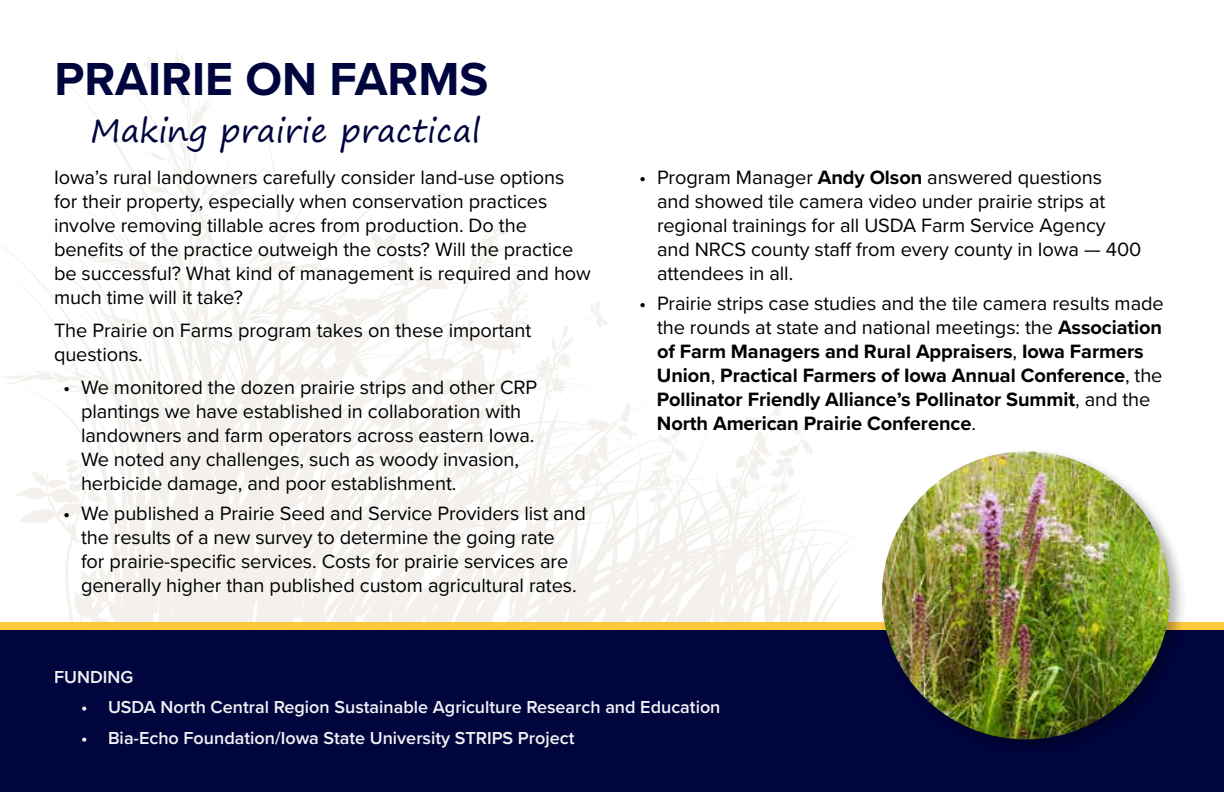
<style>
.page{position:relative;width:1224px;height:792px;background:#fff}
.page>*{position:absolute;margin:0;border:0;box-sizing:border-box;transform-origin:0 0}
.t1{font:700 48px "Proxima Nova";color:#00053e}
.t2{font:32px "Segoe Print";color:#00053e}
.t3{font:20px/24px "Proxima Nova";letter-spacing:-.005em;color:#000}
.t4{font:700 20px/24px "Proxima Nova";letter-spacing:-.005em;color:#000}
.t5{font:600 18px "Proxima Nova";color:#fff}
.s1{font-weight:700}
.s2{font-weight:400}
</style>
<div class="page">
<svg style="left:435px;top:191px;width:11px;height:11px"></svg>
<svg style="left:6px;top:232px;width:861px;height:391px"></svg>
<svg style="left:0;top:49px;width:349px;height:406px"></svg>
<div style="left:0;top:623px;width:1224px;height:169px;background:#fcc83c"></div>
<div style="left:0;top:630px;width:1224px;height:162px;background:#00053e"></div>
<div style="left:877px;top:447px;width:310px;height:309px;background:#000;opacity:.3"></div>
<img style="left:882px;top:451px;width:288px;height:288px;border-radius:144px">
<h1 class="t1" style="left:54px;top:43px;width:435px">PRAIRIE ON FARMS</h1>
<h2 class="t2" style="left:90px;top:102px;width:392px">Making prairie practical</h2>
<p class="t3" style="left:54px;top:164px;width:538px">Iowa’s rural landowners carefully consider land-use options for their property, especially when conservation practices involve removing tillable acres from production. Do the benefits of the practice outweigh the costs? Will the practice be successful? What kind of management is required and how much time will it take?</p>
<p class="t3" style="left:54px;top:317px;width:479px">The Prairie on Farms program takes on these important questions.</p>
<p class="t3" style="left:81px;top:374px;width:458px;text-indent:-18px">• We monitored the dozen prairie strips and other CRP plantings we have established in collaboration with landowners and farm operators across eastern Iowa.<br>We noted any challenges, such as woody invasion, herbicide damage, and poor establishment.</p>
<p class="t3" style="left:81px;top:500px;width:507px;text-indent:-18px">• We published a Prairie Seed and Service Providers list and the results of a new survey to determine the going rate<br>for prairie-specific services. Costs for prairie services are generally higher than published custom agricultural rates.</p>
<p class="t3" style="left:657px;top:164px;width:486px;text-indent:-18px">• Program Manager <span class="s1">Andy Olson</span> answered questions<br>and showed tile camera video under prairie strips at regional trainings for all USDA Farm Service Agency and NRCS county staff from every county in Iowa — 400 attendees in all.</p>
<p class="t4" style="left:657px;top:290px;width:508px;text-indent:-18px"><span class="s2">• Prairie strips case studies and the tile camera results made the rounds at state and national meetings: the</span> Association of Farm Managers and Rural Appraisers<span class="s2">,</span> Iowa Farmers Union<span class="s2">,</span> Practical Farmers of Iowa Annual Conference<span class="s2">, the </span>Pollinator Friendly Alliance’s Pollinator Summit<span class="s2">, and the </span>North American Prairie Conference<span class="s2">.</span></p>
<p class="t5" style="left:54px;top:663px;width:81px">FUNDING</p>
<p class="t5" style="left:81px;top:694px;width:641px">• USDA North Central Region Sustainable Agriculture Research and Education</p>
<p class="t5" style="left:81px;top:724px;width:495px">• Bia-Echo Foundation/Iowa State University STRIPS Project</p>
</div>
